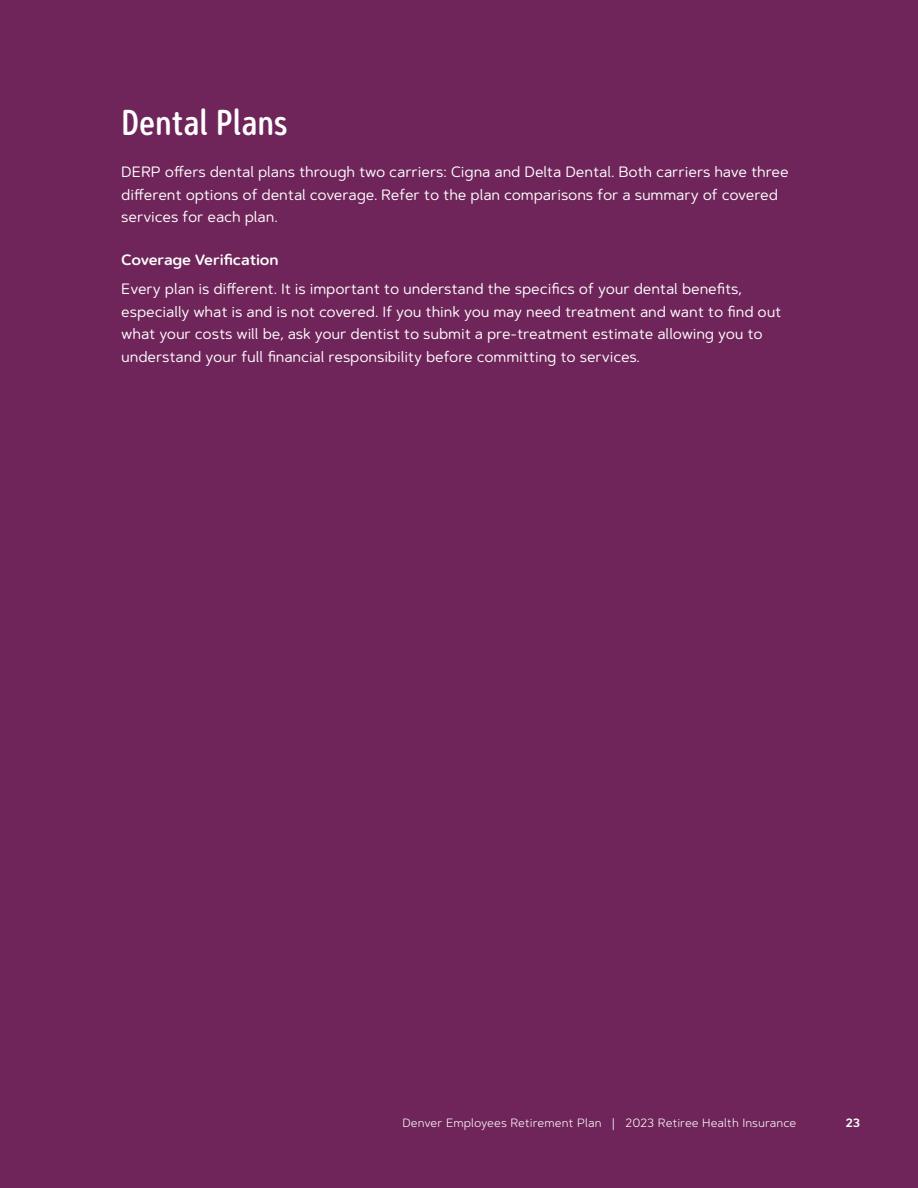
<style>
.page{position:relative;width:918px;height:1188px;background:#6f255a}
.page>*{position:absolute;margin:0;border:0;box-sizing:border-box;transform-origin:0 0}
.t1{font:500 36px "Artegra Soft Cn";letter-spacing:-.01em;color:#fff}
.t2{font:15px/22.5px "Artegra Soft";letter-spacing:-.01em;color:#fff}
.t3{font:600 15px "Artegra Soft";letter-spacing:-.01em;color:#fff}
.t4{font:300 12px "Artegra Soft";color:#fff}
.t5{font:600 12px "Artegra Soft";color:#fff}
</style>
<div class="page">
<h1 class="t1" style="left:121px;top:100px;width:168px">Dental Plans</h1>
<p class="t2" style="left:121px;top:161px;width:669px">DERP offers dental plans through two carriers: Cigna and Delta Dental. Both carriers have three different options of dental coverage. Refer to the plan comparisons for a summary of covered services for each plan.</p>
<p class="t3" style="left:121px;top:251px;width:159px">Coverage Verification</p>
<p class="t2" style="left:121px;top:278px;width:662px">Every plan is different. It is important to understand the specifics of your dental benefits, especially what is and is not covered. If you think you may need treatment and want to find out what your costs will be, ask your dentist to submit a pre-treatment estimate allowing you to understand your full financial responsibility before committing to services.</p>
<p class="t4" style="left:402px;top:1115px;width:396px">Denver Employees Retirement Plan | 2023 Retiree Health Insurance</p>
<p class="t5" style="left:845px;top:1115px;width:16px">23</p>
</div>
